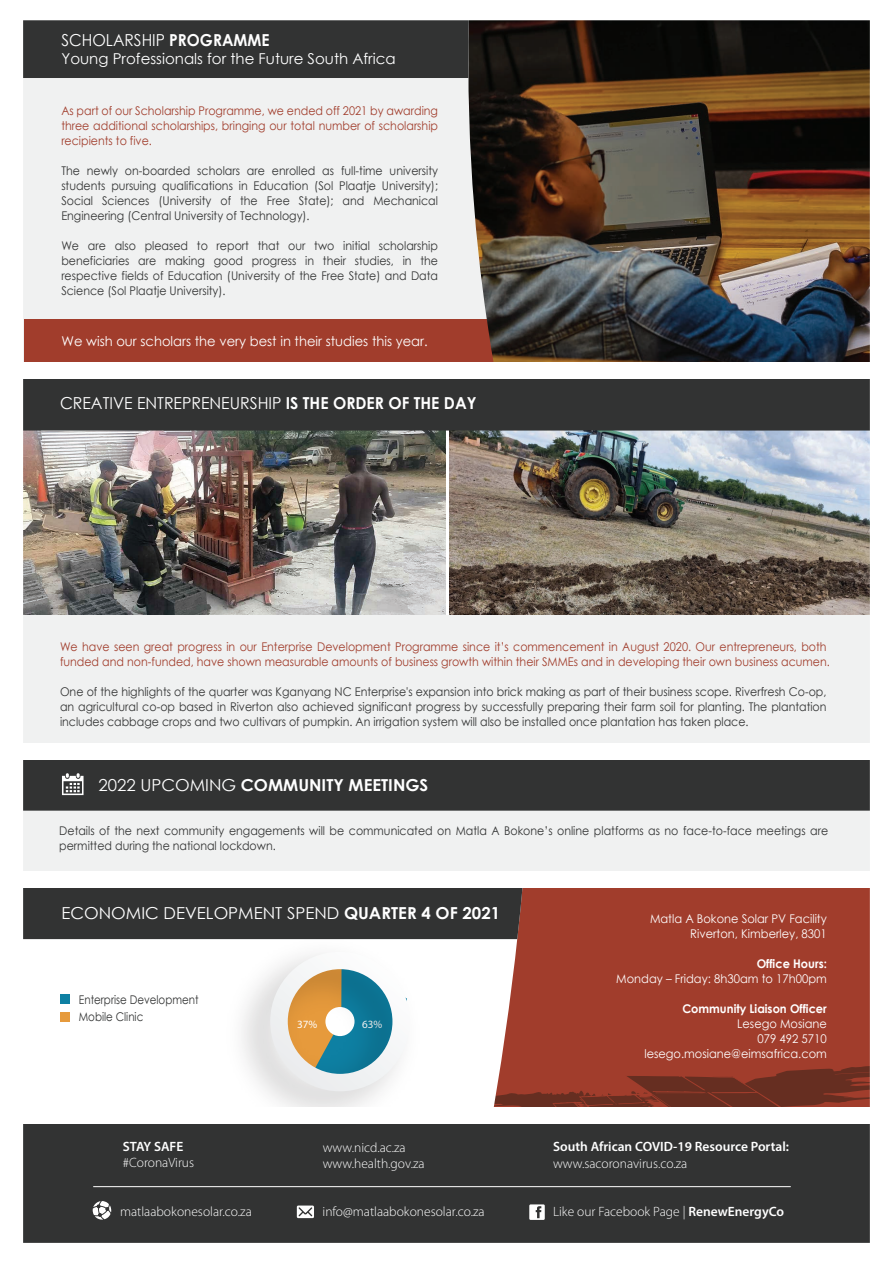
<style>
.page{position:relative;width:893px;height:1263px;background:#fff}
.page>*{position:absolute;margin:0;border:0;box-sizing:border-box;transform-origin:0 0}
.t1{font:16.5px "Century Gothic";color:#fff;scale:.96 1}
.t2{font:16.5px "Century Gothic";color:#fff}
.t3{font:700 16.5px "Century Gothic";color:#fff}
.t4{font:16.5px "Century Gothic";color:#fff;scale:.94 1}
.t5{font:15px "Century Gothic";color:#fff}
.t6{font:300 13.5px/16.2px "Myriad Pro";color:#fff}
.t7{font:13.5px "Century Gothic";color:#fff}
.t8{font:600 13.5px "Myriad Pro";color:#fff}
.t9{font:12px/15px "Century Gothic";color:#323333;text-align:justify;scale:.92 1}
.t10{font:12px/15px "Century Gothic";color:#a13d2c;scale:.92 1}
.t11{font:12px/15px "Century Gothic";color:#fff;text-align:right;scale:.95 1}
.t12{font:700 12px "Century Gothic";color:#fff;scale:.95 1}
.t13{font:12px/17.4px "Century Gothic";color:#323333;scale:.86 1}
.t14{font:11.1px "Myriad Pro";color:#fff}
.s1{font-weight:700}
.s2{font-weight:400}
.s3{font-weight:600}
</style>
<div class="page">
<img style="left:23px;top:20px;width:847px;height:1223px">
<svg style="left:529px;top:1204px;width:16px;height:16px"></svg>
<svg style="left:93px;top:1201px;width:19px;height:18px"></svg>
<svg style="left:297px;top:1205px;width:17px;height:13px"></svg>
<div style="left:0;top:871px;width:893px;height:16px;background:#fff"></div>
<svg style="left:62px;top:773px;width:22px;height:22px"></svg>
<div style="left:61px;top:995px;width:9px;height:9px;background:#0e80a3"></div>
<div style="left:61px;top:1012px;width:9px;height:9px;background:#e69a3c"></div>
<img style="left:215px;top:926px;width:216px;height:217px">
<svg style="left:270px;top:952px;width:140px;height:139px"></svg>
<div style="left:0;top:744px;width:893px;height:16px;background:#fff"></div>
<div style="left:0;top:362px;width:893px;height:16px;background:#fff"></div>
<div style="left:0;top:1107px;width:893px;height:16px;background:#fff"></div>
<h1 class="t4" style="left:62px;top:29px;width:223px">SCHOLARSHIP <span class="s1">PROGRAMME</span></h1>
<p class="t5" style="left:62px;top:48px;width:336px">Young Professionals for the Future South Africa</p>
<p class="t10" style="left:61px;top:103px;width:411px;text-align:justify">As part of our Scholarship Programme, we ended off 2021 by awarding three additional scholarships, bringing our total number of scholarship recipients to five.</p>
<p class="t9" style="left:61px;top:163px;width:411px">The newly on-boarded scholars are enrolled as full-time university students pursuing qualifications in Education (Sol Plaatje University); Social Sciences (University of the Free State); and Mechanical Engineering (Central University of Technology).</p>
<p class="t9" style="left:61px;top:238px;width:411px">We are also pleased to report that our two initial scholarship beneficiaries are making good progress in their studies, in the respective fields of Education (University of the Free State) and Data Science (Sol Plaatje University).</p>
<p class="t7" style="left:62px;top:331px;width:368px">We wish our scholars the very best in their studies this year.</p>
<h1 class="t1" style="left:60px;top:391px;width:435px">CREATIVE ENTREPRENEURSHIP <span class="s1">IS THE ORDER OF THE DAY</span></h1>
<p class="t10" style="left:60px;top:639px;width:838px">We have seen great progress in our Enterprise Development Programme since it’s commencement in August 2020. Our entrepreneurs, both funded and non-funded, have shown measurable amounts of business growth within their SMMEs and in developing their own business acumen.</p>
<p class="t9" style="left:60px;top:684px;width:835px">One of the highlights of the quarter was Kganyang NC Enterprise's expansion into brick making as part of their business scope. Riverfresh Co-op, an agricultural co-op based in Riverton also achieved significant progress by successfully preparing their farm soil for planting. The plantation includes cabbage crops and two cultivars of pumpkin. An irrigation system will also be installed once plantation has taken place.</p>
<h1 class="t3" style="left:99px;top:773px;width:331px"><span class="s2">2022 UPCOMING</span> COMMUNITY MEETINGS</h1>
<p class="t9" style="left:59px;top:823px;width:837px">Details of the next community engagements will be communicated on Matla A Bokone’s online platforms as no face-to-face meetings are permitted during the national lockdown.</p>
<h1 class="t2" style="left:62px;top:901px;width:440px">ECONOMIC DEVELOPMENT SPEND <span class="s1">QUARTER 4 OF 2021</span></h1>
<p class="t13" style="left:79px;top:991px;width:141px">Enterprise Development<br>Mobile Clinic</p>
<p class="t14" style="left:297px;top:1017px;width:22px">37%</p>
<p class="t14" style="left:362px;top:1017px;width:22px">63%</p>
<p class="t11" style="left:650px;top:911px;width:188px">Matla A Bokone Solar PV Facility<br>Riverton, Kimberley, 8301</p>
<p class="t12" style="left:757px;top:955px;width:75px">Office Hours:</p>
<p class="t11" style="left:616px;top:971px;width:223px">Monday – Friday: 8h30am to 17h00pm</p>
<p class="t12" style="left:682px;top:1000px;width:154px">Community Liaison Officer</p>
<p class="t11" style="left:644px;top:1016px;width:194px">Lesego Mosiane<br>079 492 5710 lesego.mosiane@eimsafrica.com</p>
<p class="t8" style="left:123px;top:1138px;width:62px">STAY SAFE</p>
<p class="t6" style="left:123px;top:1154px;width:73px">#CoronaVirus</p>
<p class="t6" style="left:323px;top:1139px;width:103px">www.nicd.ac.za www.health.gov.za</p>
<p class="t8" style="left:553px;top:1138px;width:237px">South African COVID-19 Resource Portal:</p>
<p class="t6" style="left:553px;top:1155px;width:136px">www.sacoronavirus.co.za</p>
<p class="t6" style="left:120px;top:1203px;width:133px">matlaabokonesolar.co.za</p>
<p class="t6" style="left:323px;top:1203px;width:164px">info@matlaabokonesolar.co.za</p>
<p class="t6" style="left:553px;top:1203px;width:233px">Like our Facebook Page | <span class="s3">RenewEnergyCo</span></p>
</div>
